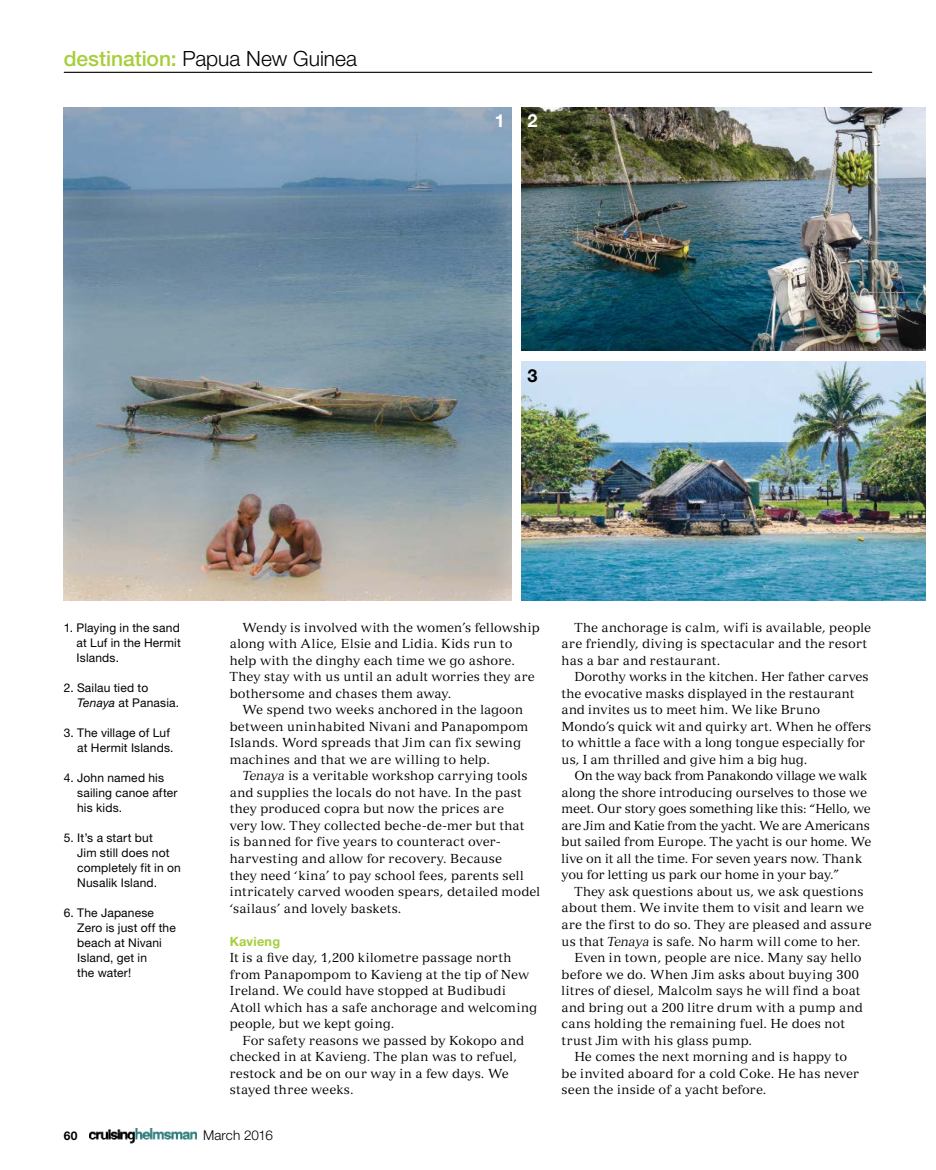
<style>
.page{position:relative;width:936px;height:1170px;background:#fff}
.page>*{position:absolute;margin:0;border:0;box-sizing:border-box;transform-origin:0 0}
.t1{font:300 21px "Helvetica Neue LT Std";color:#000}
.t2{font:700 18px "Helvetica Neue LT Std";color:#fff}
.t3{font:700 18px "Helvetica Neue LT Std";color:#000}
.t4{font:300 13.5px "Helvetica Neue LT Std";color:#000}
.t5{font:12.75px/16.5px "Versailles LT Std";letter-spacing:.01em;color:#000}
.t6{font:12.75px/16.5px "Versailles LT Std";letter-spacing:-.01em;color:#000}
.t7{font:12.75px "Versailles LT Std";letter-spacing:.035em;color:#000}
.t8{font:12.75px "Versailles LT Std";letter-spacing:.03em;color:#000}
.t9{font:700 12.75px "Helvetica Neue LT Std";letter-spacing:.02em;color:#a6ce39}
.t10{font:12px/15px "Helvetica Neue LT Std";letter-spacing:.015em;color:#000}
.t11{font:700 12px "Helvetica Neue LT Std";color:#000}
.s1{font-weight:500;color:#a6ce39}
.s2{font-style:italic}
</style>
<div class="page">
<hr style="left:64px;top:72px;width:808px;height:1px;background:#000">
<img style="left:90px;top:1128px;width:106px;height:15px">
<img style="left:522px;top:361px;width:403px;height:240px">
<img style="left:522px;top:108px;width:403px;height:242px">
<img style="left:64px;top:108px;width:448px;height:492px">
<h1 class="t1" style="left:64px;top:46px;width:295px"><span class="s1">destination:</span> Papua New Guinea</h1>
<h2 class="t2" style="left:495px;top:110px;width:12px">1</h2>
<h2 class="t2" style="left:527px;top:110px;width:12px">2</h2>
<h2 class="t3" style="left:527px;top:365px;width:12px">3</h2>
<p class="t10" style="left:77px;top:620px;width:106px;text-align:justify;text-indent:-13px">1. Playing in the sand at Luf in the Hermit Islands.</p>
<p class="t10" style="left:77px;top:680px;width:104px;text-indent:-13px">2. Sailau tied to<br><span class="s2">Tenaya</span> at Panasia.</p>
<p class="t10" style="left:64px;top:725px;width:111px;text-align:right">3. The village of Luf at Hermit Islands.</p>
<p class="t10" style="left:77px;top:770px;width:102px;text-indent:-13px">4. John named his sailing canoe after his kids.</p>
<p class="t10" style="left:77px;top:830px;width:105px;text-indent:-13px">5. It’s a start but<br>Jim still does not completely fit in on<br>Nusalik Island.</p>
<p class="t10" style="left:77px;top:905px;width:100px;text-indent:-13px">6. The Japanese<br>Zero is just off the beach at Nivani<br>Island, get in<br>the water!</p>
<p class="t11" style="left:64px;top:1127px;width:15px">60</p>
<p class="t5" style="left:230px;top:619px;width:311px;text-indent:13px">Wendy is involved with the women’s fellowship along with Alice, Elsie and Lidia. Kids run to help with the dinghy each time we go ashore.<br>They stay with us until an adult worries they are bothersome and chases them away.</p>
<p class="t5" style="left:230px;top:701px;width:300px;text-indent:13px">We spend two weeks anchored in the lagoon between uninhabited Nivani and Panapompom Islands. Word spreads that Jim can fix sewing machines and that we are willing to help.</p>
<p class="t5" style="left:230px;top:767px;width:312px;text-indent:13px"><span class="s2">Tenaya</span> is a veritable workshop carrying tools and supplies the locals do not have. In the past they produced copra but now the prices are<br>very low. They collected beche-de-mer but that<br>is banned for five years to counteract over&shy;harvesting and allow for recovery. Because<br>they need ‘kina’ to pay school fees, parents sell intricately carved wooden spears, detailed model ‘sailaus’ and lovely baskets.</p>
<p class="t9" style="left:230px;top:933px;width:52px">Kavieng</p>
<p class="t5" style="left:230px;top:949px;width:309px">It is a five day, 1,200 kilometre passage north from Panapompom to Kavieng at the tip of New Ireland. We could have stopped at Budibudi Atoll which has a safe anchorage and welcoming people, but we kept going.</p>
<p class="t5" style="left:230px;top:1031px;width:296px;text-indent:13px">For safety reasons we passed by Kokopo and checked in at Kavieng. The plan was to refuel, restock and be on our way in a few days. We stayed three weeks.</p>
<p class="t4" style="left:203px;top:1126px;width:71px">March 2016</p>
<p class="t5" style="left:561px;top:619px;width:311px;text-indent:13px">The anchorage is calm, wifi is available, people are friendly, diving is spectacular and the resort has a bar and restaurant.</p>
<p class="t5" style="left:561px;top:668px;width:311px;text-indent:13px">Dorothy works in the kitchen. Her father carves the evocative masks displayed in the restaurant and invites us to meet him. We like Bruno Mondo’s quick wit and quirky art. When he offers to whittle a face with a long tongue especially for us, I am thrilled and give him a big hug.</p>
<p class="t6" style="left:561px;top:767px;width:311px;text-indent:13px">On the way back from Panakondo village we walk along the shore introducing ourselves to those we meet. Our story goes something like this: “Hello, we are Jim and Katie from the yacht. We are Americans but sailed from Europe. The yacht is our home. We live on it all the time. For seven years now. Thank you for letting us park our home in your bay.”</p>
<p class="t5" style="left:574px;top:883px;width:291px">They ask questions about us, we ask questions</p>
<p class="t5" style="left:561px;top:899px;width:304px">about them. We invite them to visit and learn we</p>
<p class="t5" style="left:561px;top:916px;width:311px">are the first to do so. They are pleased and assure</p>
<p class="t5" style="left:561px;top:932px;width:300px">us that <span class="s2">Tenaya</span> is safe. No harm will come to her.</p>
<p class="t5" style="left:574px;top:949px;width:289px">Even in town, people are nice. Many say hello</p>
<p class="t5" style="left:561px;top:965px;width:299px">before we do. When Jim asks about buying 300</p>
<p class="t5" style="left:561px;top:982px;width:300px">litres of diesel, Malcolm says he will find a boat</p>
<p class="t7" style="left:561px;top:999px;width:303px">and bring out a 200 litre drum with a pump and</p>
<p class="t5" style="left:561px;top:1015px;width:285px">cans holding the remaining fuel. He does not</p>
<p class="t8" style="left:561px;top:1032px;width:192px">trust Jim with his glass pump.</p>
<p class="t5" style="left:574px;top:1048px;width:274px">He comes the next morning and is happy to</p>
<p class="t5" style="left:561px;top:1064px;width:299px">be invited aboard for a cold Coke. He has never</p>
<p class="t5" style="left:561px;top:1081px;width:206px">seen the inside of a yacht before.</p>
</div>
